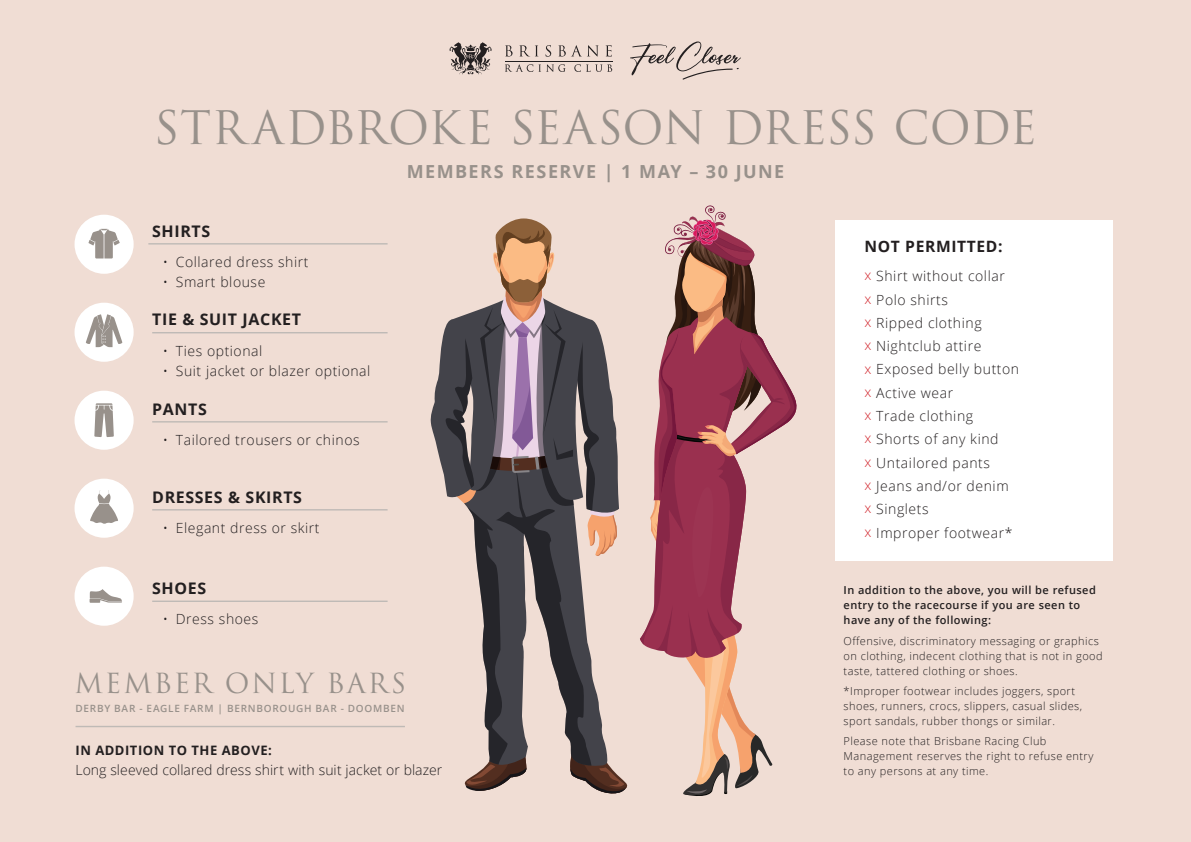
<style>
.page{position:relative;width:1191px;height:842px;background:#f0ddd4}
.page>*{position:absolute;margin:0;border:0;box-sizing:border-box;transform-origin:0 0}
.t1{font:45px "Trajan Pro 3";letter-spacing:-.01em;color:#98918b}
.t2{font:27px "Trajan Pro 3";letter-spacing:.075em;color:#98918b}
.Body{font:700 18px "Open Sans";letter-spacing:.08em;color:#98918b}
.t3{font:700 16px "Open Sans";letter-spacing:.04em;color:#231f20}
.t4{font:700 15.6px "Open Sans";letter-spacing:.04em;color:#231f20}
.Body-2{font:300 14px "Open Sans";letter-spacing:.04em;color:#231f20}
.Body-3{font:300 14px "Open Sans";letter-spacing:.005em;color:#231f20}
.t5{font:700 13px "Open Sans";letter-spacing:.04em;color:#231f20}
.Body-4{font:300 11px/15px "Open Sans";letter-spacing:.04em;color:#231f20}
.Body-5{font:600 11px/15px "Open Sans";letter-spacing:.04em;color:#231f20}
.t6{font:600 10px "Open Sans";letter-spacing:.075em;color:#98918b}
.s1{color:#d1232a}
</style>
<div class="page">
<svg style="left:430px;top:218px;width:198px;height:576px"></svg>
<svg style="left:640px;top:205px;width:157px;height:591px"></svg>
<div style="left:835px;top:220px;width:278px;height:341px;background:#fff"></div>
<hr style="left:152px;top:332px;width:235px;height:1px;background:#bfbab6">
<div style="left:75px;top:303px;width:59px;height:59px;background:#fff;border-radius:50%"></div>
<svg style="left:86px;top:314px;width:36px;height:33px"></svg>
<hr style="left:148px;top:243px;width:239px;height:2px;background:#bfbab6">
<div style="left:75px;top:215px;width:59px;height:59px;background:#fff;border-radius:50%"></div>
<svg style="left:88px;top:229px;width:32px;height:29px"></svg>
<hr style="left:152px;top:421px;width:235px;height:1px;background:#bfbab6">
<div style="left:75px;top:391px;width:59px;height:59px;background:#fff;border-radius:50%"></div>
<svg style="left:94px;top:403px;width:20px;height:34px"></svg>
<hr style="left:152px;top:509px;width:235px;height:1px;background:#bfbab6">
<div style="left:75px;top:479px;width:59px;height:59px;background:#fff;border-radius:50%"></div>
<svg style="left:90px;top:490px;width:28px;height:34px"></svg>
<hr style="left:152px;top:601px;width:235px;height:1px;background:#bfbab6">
<div style="left:75px;top:567px;width:59px;height:59px;background:#fff;border-radius:50%"></div>
<svg style="left:90px;top:589px;width:32px;height:14px"></svg>
<hr style="left:76px;top:726px;width:329px;height:1px;background:#bfbab6">
<svg style="left:630px;top:42px;width:111px;height:38px"></svg>
<svg style="left:505px;top:45px;width:7px;height:12px"></svg>
<svg style="left:519px;top:45px;width:19px;height:11px"></svg>
<svg style="left:545px;top:45px;width:6px;height:12px"></svg>
<svg style="left:558px;top:45px;width:40px;height:12px"></svg>
<svg style="left:605px;top:45px;width:7px;height:12px"></svg>
<svg style="left:505px;top:64px;width:60px;height:8px"></svg>
<svg style="left:574px;top:64px;width:38px;height:8px"></svg>
<hr style="left:505px;top:62px;width:107px;height:1px;background:#231f20">
<svg style="left:449px;top:42px;width:43px;height:33px"></svg>
<p class="t1" style="left:154px;top:96px;width:884px">STRADBROKE SEASON DRESS CODE</p>
<p class="Body" style="left:407px;top:159px;width:379px">MEMBERS RESERVE | 1 MAY – 30 JUNE</p>
<p class="t3" style="left:152px;top:219px;width:60px">SHIRTS</p>
<p class="Body-2" style="left:163px;top:252px;width:147px">• Collared dress shirt</p>
<p class="Body-2" style="left:163px;top:272px;width:104px">• Smart blouse</p>
<p class="t3" style="left:152px;top:308px;width:150px">TIE &amp; SUIT JACKET</p>
<p class="Body-2" style="left:163px;top:341px;width:101px">• Ties optional</p>
<p class="Body-2" style="left:163px;top:361px;width:209px">• Suit jacket or blazer optional</p>
<p class="t3" style="left:152px;top:398px;width:56px">PANTS</p>
<p class="Body-2" style="left:163px;top:430px;width:198px">• Tailored trousers or chinos</p>
<p class="t3" style="left:152px;top:486px;width:151px">DRESSES &amp; SKIRTS</p>
<p class="Body-2" style="left:163px;top:518px;width:158px">• Elegant dress or skirt</p>
<p class="t3" style="left:152px;top:576px;width:56px">SHOES</p>
<p class="Body-2" style="left:163px;top:609px;width:97px">• Dress shoes</p>
<p class="t2" style="left:75px;top:665px;width:333px">MEMBER ONLY BARS</p>
<p class="t6" style="left:76px;top:701px;width:330px">DERBY BAR - EAGLE FARM | BERNBOROUGH BAR - DOOMBEN</p>
<p class="t5" style="left:76px;top:741px;width:198px">IN ADDITION TO THE ABOVE:</p>
<p class="Body-3" style="left:76px;top:760px;width:368px">Long sleeved collared dress shirt with suit jacket or blazer</p>
<p class="t4" style="left:864px;top:236px;width:139px">NOT PERMITTED:</p>
<p class="Body-2" style="left:864px;top:267px;width:142px"><span class="s1">x</span> Shirt without collar</p>
<p class="Body-2" style="left:864px;top:290px;width:85px"><span class="s1">x</span> Polo shirts</p>
<p class="Body-2" style="left:864px;top:313px;width:119px"><span class="s1">x</span> Ripped clothing</p>
<p class="Body-2" style="left:864px;top:336px;width:118px"><span class="s1">x</span> Nightclub attire</p>
<p class="Body-2" style="left:864px;top:359px;width:156px"><span class="s1">x</span> Exposed belly button</p>
<p class="Body-2" style="left:864px;top:383px;width:90px"><span class="s1">x</span> Active wear</p>
<p class="Body-2" style="left:864px;top:406px;width:110px"><span class="s1">x</span> Trade clothing</p>
<p class="Body-2" style="left:864px;top:430px;width:135px"><span class="s1">x</span> Shorts of any kind</p>
<p class="Body-2" style="left:864px;top:453px;width:127px"><span class="s1">x</span> Untailored pants</p>
<p class="Body-2" style="left:864px;top:476px;width:146px"><span class="s1">x</span> Jeans and/or denim</p>
<p class="Body-2" style="left:864px;top:500px;width:66px"><span class="s1">x</span> Singlets</p>
<p class="Body-2" style="left:864px;top:523px;width:149px"><span class="s1">x</span> Improper footwear*</p>
<p class="Body-5" style="left:843px;top:583px;width:254px">In addition to the above, you will be refused entry to the racecourse if you are seen to have any of the following:</p>
<p class="Body-4" style="left:843px;top:633px;width:260px">Offensive, discriminatory messaging or graphics on clothing, indecent clothing that is not in good taste, tattered clothing or shoes.</p>
<p class="Body-4" style="left:843px;top:683px;width:240px">*Improper footwear includes joggers, sport shoes, runners, crocs, slippers, casual slides, sport sandals, rubber thongs or similar.</p>
<p class="Body-4" style="left:843px;top:733px;width:251px">Please note that Brisbane Racing Club<br>Management reserves the right to refuse entry to any persons at any time.</p>
</div>
